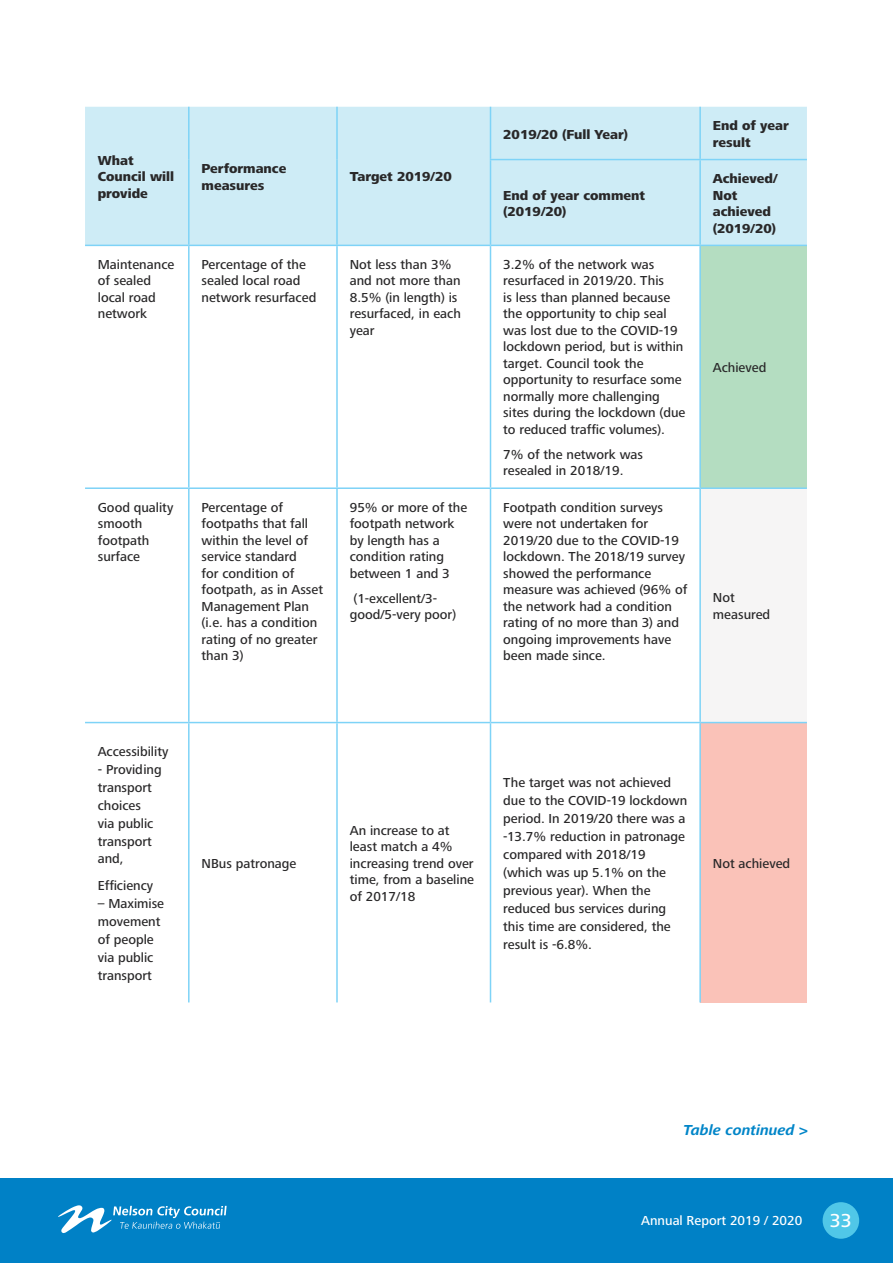
<style>
.page{position:relative;width:893px;height:1263px;background:#fff}
.page>*{position:absolute;margin:0;border:0;box-sizing:border-box;transform-origin:0 0}
.t1{font:500 19.5px "Frutiger Next";color:#fff}
.t2{font:italic 700 15px "Frutiger Next";color:#0085c8}
.t3{font:500 13.5px/16.5px "Frutiger Next";color:#292829}
.t4{font:800 13.5px/16.5px "Frutiger Next";color:#292829}
.t5{font:500 13.5px "Frutiger Next";color:#fff}
</style>
<div class="page">
<div style="left:85px;top:107px;width:722px;height:138px;background:#ceecf6"></div>
<div style="left:700px;top:245px;width:107px;height:243px;background:#b4ddc1"></div>
<div style="left:700px;top:488px;width:107px;height:234px;background:#f6f5f5"></div>
<div style="left:700px;top:722px;width:107px;height:280px;background:#fac2b8"></div>
<hr style="left:188px;top:107px;width:2px;height:53px;background:#7ed3f7">
<hr style="left:336px;top:107px;width:2px;height:53px;background:#7ed3f7">
<hr style="left:188px;top:160px;width:2px;height:85px;background:#7ed3f7">
<hr style="left:336px;top:160px;width:2px;height:85px;background:#7ed3f7">
<hr style="left:490px;top:107px;width:1px;height:52px;background:#7ed3f7">
<hr style="left:699px;top:107px;width:2px;height:52px;background:#7ed3f7">
<hr style="left:490px;top:159px;width:210px;height:1px;background:#7ed3f7">
<hr style="left:490px;top:160px;width:1px;height:85px;background:#7ed3f7">
<hr style="left:700px;top:159px;width:107px;height:1px;background:#7ed3f7">
<hr style="left:699px;top:160px;width:2px;height:85px;background:#7ed3f7">
<hr style="left:85px;top:245px;width:104px;height:1px;background:#7ed3f7">
<hr style="left:189px;top:245px;width:148px;height:1px;background:#7ed3f7">
<hr style="left:188px;top:246px;width:2px;height:241px;background:#7ed3f7">
<hr style="left:337px;top:245px;width:153px;height:1px;background:#7ed3f7">
<hr style="left:336px;top:246px;width:2px;height:241px;background:#7ed3f7">
<hr style="left:490px;top:245px;width:210px;height:1px;background:#7ed3f7">
<hr style="left:490px;top:246px;width:1px;height:241px;background:#7ed3f7">
<hr style="left:700px;top:245px;width:107px;height:1px;background:#7ed3f7">
<hr style="left:699px;top:246px;width:2px;height:241px;background:#7ed3f7">
<hr style="left:85px;top:487px;width:104px;height:2px;background:#7ed3f7">
<hr style="left:189px;top:487px;width:148px;height:2px;background:#7ed3f7">
<hr style="left:188px;top:489px;width:2px;height:233px;background:#7ed3f7">
<hr style="left:337px;top:487px;width:153px;height:2px;background:#7ed3f7">
<hr style="left:336px;top:489px;width:2px;height:233px;background:#7ed3f7">
<hr style="left:490px;top:487px;width:210px;height:2px;background:#7ed3f7">
<hr style="left:490px;top:489px;width:1px;height:233px;background:#7ed3f7">
<hr style="left:700px;top:487px;width:107px;height:2px;background:#7ed3f7">
<hr style="left:699px;top:489px;width:2px;height:233px;background:#7ed3f7">
<hr style="left:188px;top:723px;width:2px;height:279px;background:#7ed3f7">
<hr style="left:336px;top:723px;width:2px;height:279px;background:#7ed3f7">
<hr style="left:490px;top:723px;width:1px;height:279px;background:#7ed3f7">
<hr style="left:699px;top:723px;width:2px;height:279px;background:#7ed3f7">
<hr style="left:85px;top:722px;width:104px;height:1px;background:#7ed3f7">
<hr style="left:189px;top:722px;width:148px;height:1px;background:#7ed3f7">
<hr style="left:337px;top:722px;width:153px;height:1px;background:#7ed3f7">
<hr style="left:490px;top:722px;width:210px;height:1px;background:#7ed3f7">
<hr style="left:700px;top:722px;width:107px;height:1px;background:#7ed3f7">
<div style="left:0;top:1178px;width:893px;height:85px;background:#0081c6"></div>
<div style="left:823px;top:1202px;width:36px;height:37px;background:#50c7e8;border-radius:50%"></div>
<svg style="left:58px;top:1205px;width:169px;height:28px"></svg>
<p class="t4" style="left:98px;top:152px;width:78px">What<br>Council will provide</p>
<p class="t4" style="left:202px;top:160px;width:86px">Performance measures</p>
<p class="t4" style="left:350px;top:169px;width:104px">Target 2019/20</p>
<p class="t4" style="left:503px;top:126px;width:126px">2019/20 (Full Year)</p>
<p class="t4" style="left:713px;top:118px;width:77px">End of year result</p>
<p class="t4" style="left:503px;top:187px;width:143px">End of year comment (2019/20)</p>
<p class="t4" style="left:713px;top:170px;width:66px">Achieved/<br>Not achieved (2019/20)</p>
<p class="t3" style="left:98px;top:256px;width:78px">Maintenance of sealed local road network</p>
<p class="t3" style="left:202px;top:256px;width:116px">Percentage of the sealed local road network resurfaced</p>
<p class="t3" style="left:350px;top:256px;width:113px">Not less than 3% and not more than<br>8.5% (in length) is resurfaced, in each year</p>
<p class="t3" style="left:503px;top:256px;width:184px">3.2% of the network was resurfaced in 2019/20. This<br>is less than planned because the opportunity to chip seal was lost due to the COVID-19 lockdown period, but is within target. Council took the opportunity to resurface some normally more challenging sites during the lockdown (due to reduced traffic volumes).</p>
<p class="t3" style="left:503px;top:446px;width:141px">7% of the network was resealed in 2018/19.</p>
<p class="t3" style="left:98px;top:499px;width:77px">Good quality smooth footpath surface</p>
<p class="t3" style="left:202px;top:499px;width:123px">Percentage of footpaths that fall within the level of service standard<br>for condition of footpath, as in Asset<br>Management Plan (i.e. has a condition rating of no greater than 3)</p>
<p class="t3" style="left:350px;top:499px;width:119px">95% or more of the footpath network by length has a condition rating between 1 and 3</p>
<p class="t3" style="left:350px;top:590px;width:108px">(1-excellent/3- good/5-very poor)</p>
<p class="t3" style="left:503px;top:499px;width:186px">Footpath condition surveys were not undertaken for<br>2019/20 due to the COVID-19 lockdown. The 2018/19 survey showed the performance measure was achieved (96% of the network had a condition rating of no more than 3) and ongoing improvements have been made since.</p>
<p class="t3" style="left:713px;top:359px;width:55px">Achieved</p>
<p class="t3" style="left:713px;top:590px;width:59px">Not measured</p>
<p class="t3" style="left:98px;top:743px;width:72px">Accessibility</p>
<p class="t3" style="left:98px;top:760px;width:65px;line-height:18px">- Providing transport choices<br>via public transport and,</p>
<p class="t3" style="left:98px;top:877px;width:57px">Efficiency</p>
<p class="t3" style="left:98px;top:894px;width:68px;line-height:18px">– Maximise movement of people via public transport</p>
<p class="t3" style="left:202px;top:855px;width:96px">NBus patronage</p>
<p class="t3" style="left:350px;top:822px;width:126px">An increase to at least match a 4% increasing trend over time, from a baseline of 2017/18</p>
<p class="t3" style="left:503px;top:773px;width:185px;line-height:18px">The target was not achieved due to the COVID-19 lockdown period. In 2019/20 there was a -13.7% reduction in patronage compared with 2018/19 (which was up 5.1% on the previous year). When the reduced bus services during this time are considered, the result is -6.8%.</p>
<p class="t3" style="left:713px;top:855px;width:79px">Not achieved</p>
<p class="t2" style="left:683px;top:1121px;width:126px">Table continued &gt;</p>
<p class="t5" style="left:641px;top:1213px;width:163px">Annual Report 2019 / 2020</p>
<h1 class="t1" style="left:830px;top:1209px;width:23px">33</h1>
</div>
